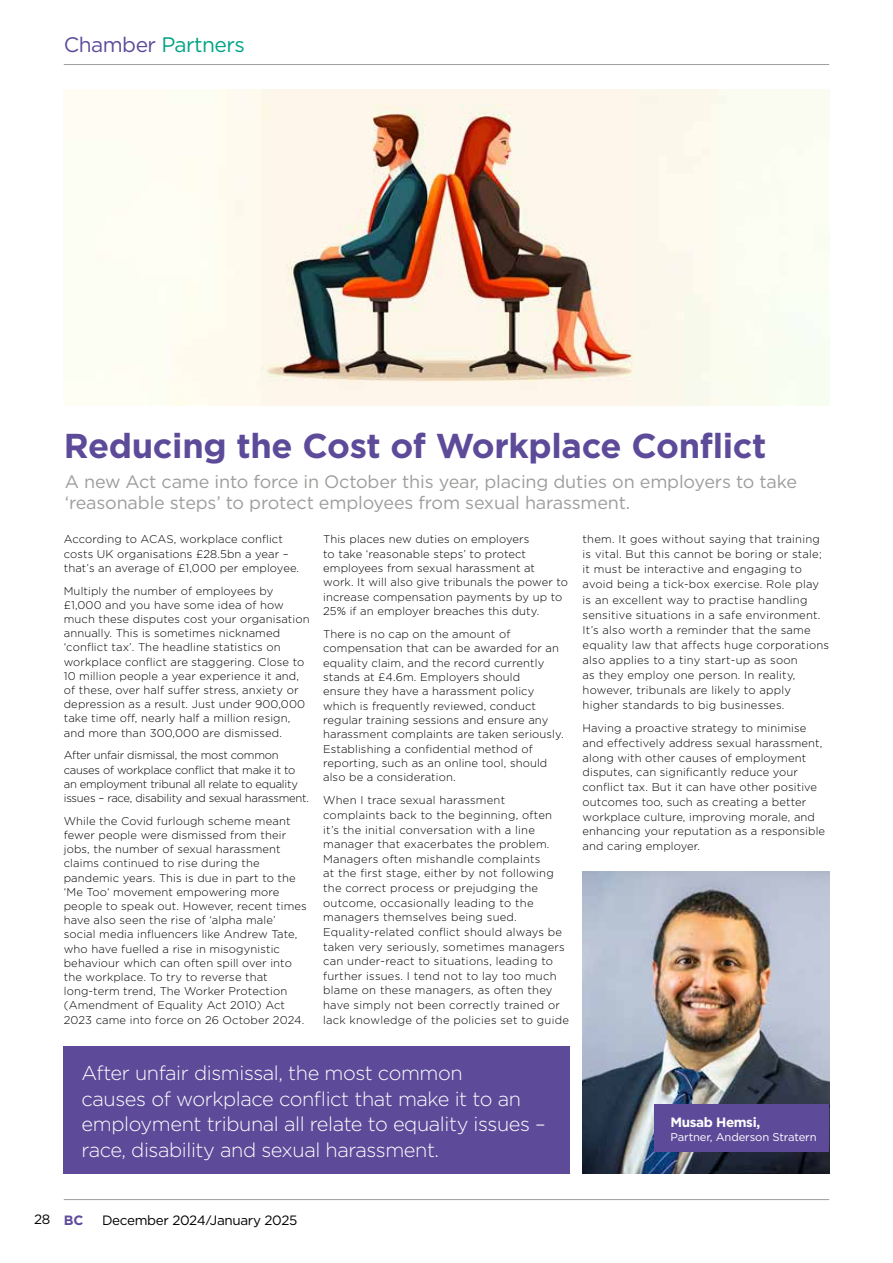
<style>
.page{position:relative;width:893px;height:1263px;background:#fff}
.page>*{position:absolute;margin:0;border:0;box-sizing:border-box;transform-origin:0 0}
.t1{font:700 34.5px "Gotham";letter-spacing:-.01em;color:#5d4b9a}
.t2{font:21px "Gotham";letter-spacing:-.025em;color:#00a385}
.t3{font:300 19.95px/25.5px "Gotham";letter-spacing:-.02em;color:#fff}
.t4{font:18px/21px "Gotham";letter-spacing:-.01em;color:#9d9d9c}
.t5{font:13.5px "Gotham";letter-spacing:-.025em;color:#000}
.t6{font:700 13.5px "Gotham";letter-spacing:-.03em;color:#fff}
.t7{font:300 11.25px/14.2px "Gotham";letter-spacing:.01em;color:#000}
.t8{font:300 11.25px/14.2px "Gotham";letter-spacing:-.02em;color:#000}
.t9{font:11.25px "Gotham";letter-spacing:-.01em;color:#fff}
.s1{color:#5d4b9a}
.s2{font-weight:700;color:#5d4b9a}
</style>
<div class="page">
<hr style="left:64px;top:64px;width:765px;height:1px;background:#9d9d9c">
<hr style="left:64px;top:1199px;width:765px;height:1px;background:#9d9d9c">
<img style="left:583px;top:872px;width:246px;height:302px">
<div style="left:654px;top:1104px;width:175px;height:47px;background:#5d4b9a"></div>
<div style="left:64px;top:1046px;width:506px;height:128px;background:#5d4b9a"></div>
<img style="left:64px;top:89px;width:765px;height:316px">
<h2 class="t2" style="left:64px;top:33px;width:183px"><span class="s1">Chamber</span> Partners</h2>
<h1 class="t1" style="left:64px;top:426px;width:704px">Reducing the Cost of Workplace Conflict</h1>
<h3 class="t4" style="left:65px;top:471px;width:734px">A new Act came into force in October this year, placing duties on employers to take ‘reasonable steps’ to protect employees from sexual harassment.</h3>
<p class="t7" style="left:64px;top:532px;width:237px">According to ACAS, workplace conflict costs UK organisations £28.5bn a year – that’s an average of £1,000 per employee.</p>
<p class="t7" style="left:64px;top:583px;width:247px">Multiply the number of employees by £1,000 and you have some idea of how much these disputes cost your organisation annually. This is sometimes nicknamed ‘conflict tax’. The headline statistics on workplace conflict are staggering. Close to 10 million people a year experience it and, of these, over half suffer stress, anxiety or depression as a result. Just under 900,000 take time off, nearly half a million resign, and more than 300,000 are dismissed.</p>
<p class="t8" style="left:64px;top:748px;width:247px">After unfair dismissal, the most common causes of workplace conflict that make it to an employment tribunal all relate to equality issues – race, disability and sexual harassment.</p>
<p class="t7" style="left:64px;top:813px;width:245px">While the Covid furlough scheme meant fewer people were dismissed from their jobs, the number of sexual harassment claims continued to rise during the pandemic years. This is due in part to the ‘Me Too‘ movement empowering more people to speak out. However, recent times have also seen the rise of ‘alpha male’ social media influencers like Andrew Tate, who have fuelled a rise in misogynistic behaviour which can often spill over into the workplace. To try to reverse that long-term trend, The Worker Protection (Amendment of Equality Act 2010) Act 2023 came into force on 26 October 2024.</p>
<p class="t7" style="left:323px;top:532px;width:246px">This places new duties on employers<br>to take ‘reasonable steps’ to protect employees from sexual harassment at work. It will also give tribunals the power to increase compensation payments by up to 25% if an employer breaches this duty.</p>
<p class="t7" style="left:323px;top:626px;width:242px">There is no cap on the amount of compensation that can be awarded for an equality claim, and the record currently stands at £4.6m. Employers should<br>ensure they have a harassment policy which is frequently reviewed, conduct regular training sessions and ensure any harassment complaints are taken seriously.<br>Establishing a confidential method of reporting, such as an online tool, should also be a consideration.</p>
<p class="t7" style="left:323px;top:793px;width:247px">When I trace sexual harassment complaints back to the beginning, often it’s the initial conversation with a line manager that exacerbates the problem.<br>Managers often mishandle complaints<br>at the first stage, either by not following the correct process or prejudging the outcome, occasionally leading to the managers themselves being sued.<br>Equality-related conflict should always be taken very seriously, sometimes managers can under-react to situations, leading to further issues. I tend not to lay too much blame on these managers, as often they have simply not been correctly trained or lack knowledge of the policies set to guide</p>
<p class="t7" style="left:583px;top:532px;width:248px;line-height:15px">them. It goes without saying that training is vital. But this cannot be boring or stale; it must be interactive and engaging to avoid being a tick-box exercise. Role play is an excellent way to practise handling sensitive situations in a safe environment.<br>It’s also worth a reminder that the same equality law that affects huge corporations also applies to a tiny start-up as soon<br>as they employ one person. In reality, however, tribunals are likely to apply higher standards to big businesses.</p>
<p class="t7" style="left:583px;top:721px;width:244px;line-height:14.7px">Having a proactive strategy to minimise and effectively address sexual harassment, along with other causes of employment disputes, can significantly reduce your conflict tax. But it can have other positive outcomes too, such as creating a better workplace culture, improving morale, and enhancing your reputation as a responsible and caring employer.</p>
<h3 class="t3" style="left:82px;top:1060px;width:466px">After unfair dismissal, the most common<br>causes of workplace conflict that make it to an employment tribunal all relate to equality issues – race, disability and sexual harassment.</h3>
<p class="t6" style="left:670px;top:1114px;width:91px">Musab Hemsi,</p>
<p class="t9" style="left:670px;top:1131px;width:148px">Partner, Anderson Stratern</p>
<p class="t5" style="left:34px;top:1212px;width:51px">28 <span class="s2">BC</span></p>
<p class="t5" style="left:102px;top:1212px;width:197px">December 2024/January 2025</p>
</div>
